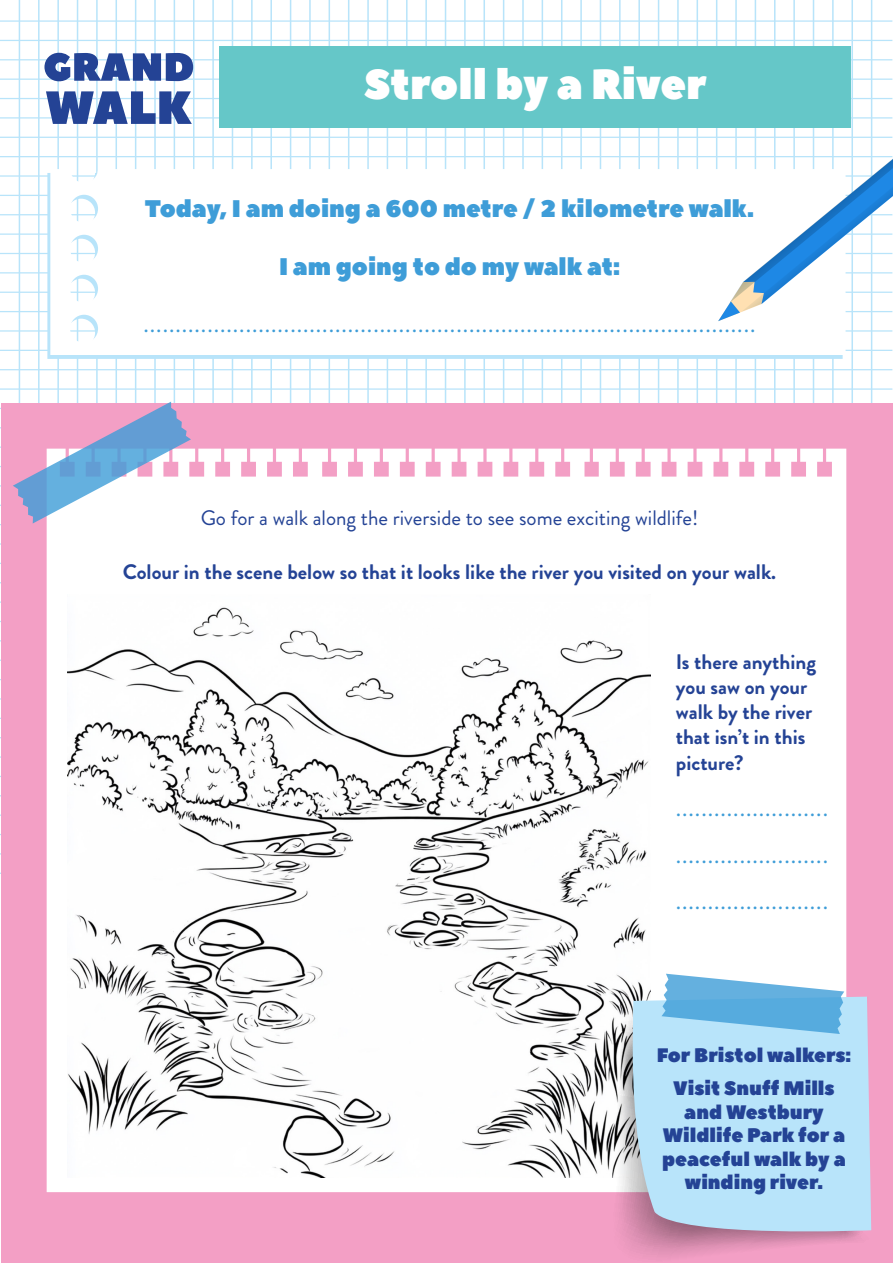
<style>
.page{position:relative;width:893px;height:1263px;background:#fff}
.page>*{position:absolute;margin:0;border:0;box-sizing:border-box;transform-origin:0 0}
.t1{font:42px "Peace Sans";color:#fff}
.t2{font:24px/46.5px "Brandon Grotesque";color:#3e9dd8;text-align:justify}
.t3{font:24px "Peace Sans";color:#3e9dd8}
.t4{font:700 21px/25.2px "Brandon Grotesque";color:#244395}
.t5{font:21px "Brandon Grotesque";color:#244395}
.t6{font:19.5px/23.4px "Peace Sans";color:#244395;text-align:center}
</style>
<div class="page">
<hr style="left:38px;top:0;width:2px;height:1263px;background:#b8e4fa">
<hr style="left:19px;top:0;width:1px;height:1263px;background:#b8e4fa">
<hr style="left:57px;top:0;width:2px;height:1263px;background:#b8e4fa">
<hr style="left:77px;top:0;width:1px;height:1263px;background:#b8e4fa">
<hr style="left:96px;top:0;width:2px;height:1263px;background:#b8e4fa">
<hr style="left:116px;top:0;width:1px;height:1263px;background:#b8e4fa">
<hr style="left:135px;top:0;width:1px;height:1263px;background:#b8e4fa">
<hr style="left:154px;top:0;width:2px;height:1263px;background:#b8e4fa">
<hr style="left:174px;top:0;width:1px;height:1263px;background:#b8e4fa">
<hr style="left:193px;top:0;width:1px;height:1263px;background:#b8e4fa">
<hr style="left:212px;top:0;width:2px;height:1263px;background:#b8e4fa">
<hr style="left:232px;top:0;width:1px;height:1263px;background:#b8e4fa">
<hr style="left:251px;top:0;width:2px;height:1263px;background:#b8e4fa">
<hr style="left:270px;top:0;width:2px;height:1263px;background:#b8e4fa">
<hr style="left:290px;top:0;width:1px;height:1263px;background:#b8e4fa">
<hr style="left:309px;top:0;width:2px;height:1263px;background:#b8e4fa">
<hr style="left:329px;top:0;width:1px;height:1263px;background:#b8e4fa">
<hr style="left:348px;top:0;width:1px;height:1263px;background:#b8e4fa">
<hr style="left:367px;top:0;width:2px;height:1263px;background:#b8e4fa">
<hr style="left:387px;top:0;width:1px;height:1263px;background:#b8e4fa">
<hr style="left:406px;top:0;width:2px;height:1263px;background:#b8e4fa">
<hr style="left:425px;top:0;width:2px;height:1263px;background:#b8e4fa">
<hr style="left:445px;top:0;width:1px;height:1263px;background:#b8e4fa">
<hr style="left:464px;top:0;width:2px;height:1263px;background:#b8e4fa">
<hr style="left:483px;top:0;width:2px;height:1263px;background:#b8e4fa">
<hr style="left:503px;top:0;width:1px;height:1263px;background:#b8e4fa">
<hr style="left:522px;top:0;width:2px;height:1263px;background:#b8e4fa">
<hr style="left:542px;top:0;width:1px;height:1263px;background:#b8e4fa">
<hr style="left:561px;top:0;width:1px;height:1263px;background:#b8e4fa">
<hr style="left:580px;top:0;width:2px;height:1263px;background:#b8e4fa">
<hr style="left:600px;top:0;width:1px;height:1263px;background:#b8e4fa">
<hr style="left:619px;top:0;width:2px;height:1263px;background:#b8e4fa">
<hr style="left:638px;top:0;width:2px;height:1263px;background:#b8e4fa">
<hr style="left:658px;top:0;width:1px;height:1263px;background:#b8e4fa">
<hr style="left:677px;top:0;width:2px;height:1263px;background:#b8e4fa">
<hr style="left:697px;top:0;width:1px;height:1263px;background:#b8e4fa">
<hr style="left:716px;top:0;width:1px;height:1263px;background:#b8e4fa">
<hr style="left:735px;top:0;width:2px;height:1263px;background:#b8e4fa">
<hr style="left:755px;top:0;width:1px;height:1263px;background:#b8e4fa">
<hr style="left:774px;top:0;width:1px;height:1263px;background:#b8e4fa">
<hr style="left:793px;top:0;width:2px;height:1263px;background:#b8e4fa">
<hr style="left:813px;top:0;width:1px;height:1263px;background:#b8e4fa">
<hr style="left:832px;top:0;width:2px;height:1263px;background:#b8e4fa">
<hr style="left:851px;top:0;width:2px;height:1263px;background:#b8e4fa">
<hr style="left:871px;top:0;width:1px;height:1263px;background:#b8e4fa">
<hr style="left:0;top:853px;width:892px;height:1px;background:#b8e4fa">
<hr style="left:0;top:873px;width:892px;height:1px;background:#b8e4fa">
<hr style="left:0;top:834px;width:892px;height:1px;background:#b8e4fa">
<hr style="left:0;top:814px;width:892px;height:2px;background:#b8e4fa">
<hr style="left:0;top:795px;width:892px;height:1px;background:#b8e4fa">
<hr style="left:0;top:776px;width:892px;height:1px;background:#b8e4fa">
<hr style="left:0;top:756px;width:892px;height:2px;background:#b8e4fa">
<hr style="left:0;top:737px;width:892px;height:1px;background:#b8e4fa">
<hr style="left:0;top:718px;width:892px;height:1px;background:#b8e4fa">
<hr style="left:0;top:698px;width:892px;height:2px;background:#b8e4fa">
<hr style="left:0;top:679px;width:892px;height:1px;background:#b8e4fa">
<hr style="left:0;top:660px;width:892px;height:1px;background:#b8e4fa">
<hr style="left:0;top:640px;width:892px;height:1px;background:#b8e4fa">
<hr style="left:0;top:621px;width:892px;height:1px;background:#b8e4fa">
<hr style="left:0;top:601px;width:892px;height:2px;background:#b8e4fa">
<hr style="left:0;top:582px;width:892px;height:1px;background:#b8e4fa">
<hr style="left:0;top:563px;width:892px;height:1px;background:#b8e4fa">
<hr style="left:0;top:543px;width:892px;height:2px;background:#b8e4fa">
<hr style="left:0;top:524px;width:892px;height:1px;background:#b8e4fa">
<hr style="left:0;top:505px;width:892px;height:1px;background:#b8e4fa">
<hr style="left:0;top:485px;width:892px;height:1px;background:#b8e4fa">
<hr style="left:0;top:466px;width:892px;height:1px;background:#b8e4fa">
<hr style="left:0;top:446px;width:892px;height:2px;background:#b8e4fa">
<hr style="left:0;top:427px;width:892px;height:1px;background:#b8e4fa">
<hr style="left:0;top:408px;width:892px;height:1px;background:#b8e4fa">
<hr style="left:0;top:388px;width:892px;height:2px;background:#b8e4fa">
<hr style="left:0;top:369px;width:892px;height:1px;background:#b8e4fa">
<hr style="left:0;top:350px;width:892px;height:1px;background:#b8e4fa">
<hr style="left:0;top:330px;width:892px;height:2px;background:#b8e4fa">
<hr style="left:0;top:311px;width:892px;height:1px;background:#b8e4fa">
<hr style="left:0;top:292px;width:892px;height:1px;background:#b8e4fa">
<hr style="left:0;top:272px;width:892px;height:1px;background:#b8e4fa">
<hr style="left:0;top:253px;width:892px;height:1px;background:#b8e4fa">
<hr style="left:0;top:233px;width:892px;height:2px;background:#b8e4fa">
<hr style="left:0;top:214px;width:892px;height:1px;background:#b8e4fa">
<hr style="left:0;top:195px;width:892px;height:1px;background:#b8e4fa">
<hr style="left:0;top:175px;width:892px;height:2px;background:#b8e4fa">
<hr style="left:0;top:156px;width:892px;height:1px;background:#b8e4fa">
<hr style="left:0;top:137px;width:892px;height:1px;background:#b8e4fa">
<hr style="left:0;top:117px;width:892px;height:2px;background:#b8e4fa">
<hr style="left:0;top:98px;width:892px;height:1px;background:#b8e4fa">
<hr style="left:0;top:79px;width:892px;height:1px;background:#b8e4fa">
<hr style="left:0;top:59px;width:892px;height:1px;background:#b8e4fa">
<hr style="left:0;top:40px;width:892px;height:1px;background:#b8e4fa">
<hr style="left:0;top:20px;width:892px;height:2px;background:#b8e4fa">
<div style="left:47px;top:173px;width:796px;height:186px;background:#b8e4fa"></div>
<svg style="left:50px;top:169px;width:796px;height:186px"></svg>
<svg style="left:718px;top:40px;width:175px;height:281px"></svg>
<div style="left:1px;top:404px;width:892px;height:859px;background:#f39fc5"></div>
<div style="left:47px;top:449px;width:799px;height:743px;background:#fff"></div>
<svg style="left:13px;top:402px;width:178px;height:121px"></svg>
<div style="left:219px;top:46px;width:632px;height:82px;background:#65c7c8"></div>
<svg style="left:44px;top:53px;width:149px;height:28px"></svg>
<svg style="left:46px;top:91px;width:146px;height:33px"></svg>
<img style="left:67px;top:595px;width:583px;height:582px">
<svg style="left:612px;top:997px;width:113px;height:259px"></svg>
<svg style="left:619px;top:997px;width:236px;height:252px"></svg>
<svg style="left:632px;top:997px;width:239px;height:241px;background:#b8dcf2"></svg>
<svg style="left:661px;top:974px;width:183px;height:60px;background:#83c2e7"></svg>
<h1 class="t1" style="left:364px;top:56px;width:344px">Stroll by a River</h1>
<p class="t3" style="left:145px;top:193px;width:611px">Today, I am doing a 600 metre / 2 kilometre walk.</p>
<p class="t3" style="left:279px;top:250px;width:342px">I am going to do my walk at:</p>
<p class="t2" style="left:144px;top:301px;width:613px">................................................................................................</p>
<p class="t5" style="left:201px;top:503px;width:499px">Go for a walk along the riverside to see some exciting wildlife!</p>
<p class="t4" style="left:123px;top:559px;width:655px">Colour in the scene below so that it looks like the river you visited on your walk.</p>
<p class="t4" style="left:676px;top:649px;width:142px">Is there anything you saw on your walk by the river that isn’t in this picture?</p>
<p class="t2" style="left:676px;top:785px;width:154px">........................ ........................ ........................</p>
<p class="t6" style="left:657px;top:1040px;width:196px;line-height:33px">For Bristol walkers:<br>Visit Snuff Mills</p>
<p class="t6" style="left:662px;top:1101px;width:185px">and Westbury<br>Wildlife Park for a peaceful walk by a winding river.</p>
</div>
